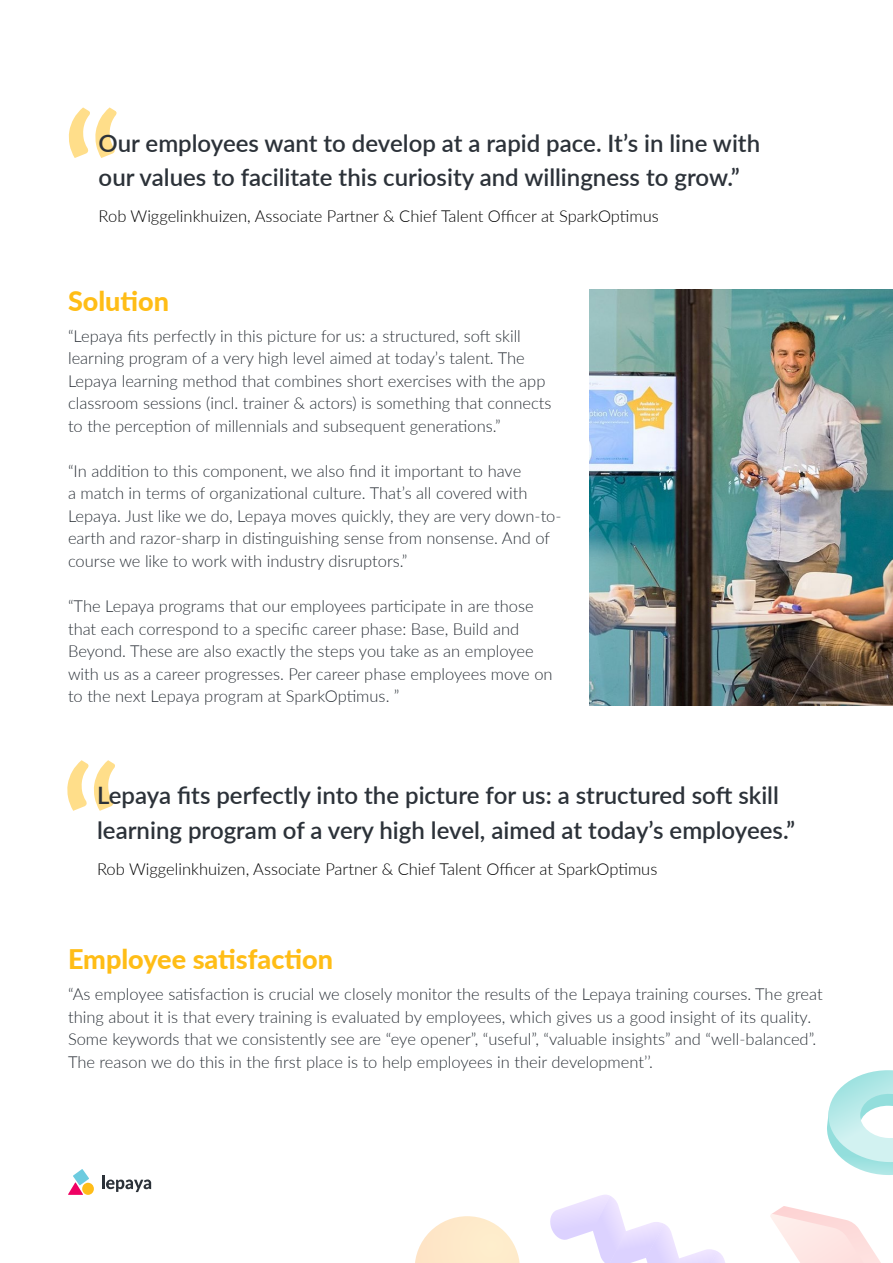
<style>
.page{position:relative;width:893px;height:1263px;background:#fff}
.page>*{position:absolute;margin:0;border:0;box-sizing:border-box;transform-origin:0 0}
.t1{font:600 166.5px "Lato";color:#ffbd16}
.t2{font:800 27px "Lato";color:#ffbd16}
.t3{font:600 24px/34.5px "Lato";color:#2c3239}
.t4{font:300 16.5px/22.5px "Lato";color:#2c3239}
.t5{font:300 16.5px "Lato";color:#000}
</style>
<div class="page">
<svg style="left:550px;top:1195px;width:175px;height:68px"></svg>
<svg style="left:827px;top:1070px;width:66px;height:105px"></svg>
<svg style="left:770px;top:1206px;width:111px;height:57px"></svg>
<svg style="left:415px;top:1216px;width:105px;height:47px"></svg>
<svg style="left:68px;top:1169px;width:21px;height:26px"></svg>
<div style="left:82px;top:1183px;width:12px;height:12px;background:#ffbd18;border-radius:50%"></div>
<hr style="left:102px;top:1175px;width:3px;height:14px;background:#2c3239">
<svg style="left:106px;top:1179px;width:45px;height:13px"></svg>
<img style="left:590px;top:289px;width:303px;height:417px">
<h1 class="t1" style="left:61px;top:55px;width:64px">“</h1>
<h3 class="t3" style="left:99px;top:124px;width:663px">Our employees want to develop at a rapid pace. It’s in line with our values to facilitate this curiosity and willingness to grow.”</h3>
<p class="t5" style="left:99px;top:204px;width:562px">Rob Wiggelinkhuizen, Associate Partner &amp; Chief Talent Officer at SparkOptimus</p>
<h2 class="t2" style="left:68px;top:281px;width:103px">Solution</h2>
<p class="t4" style="left:68px;top:324px;width:485px">“Lepaya fits perfectly in this picture for us: a structured, soft skill learning program of a very high level aimed at today’s talent. The Lepaya learning method that combines short exercises with the app classroom sessions (incl. trainer &amp; actors) is something that connects to the perception of millennials and subsequent generations.”</p>
<p class="t4" style="left:68px;top:459px;width:495px">“In addition to this component, we also find it important to have<br>a match in terms of organizational culture. That’s all covered with Lepaya. Just like we do, Lepaya moves quickly, they are very down-to&shy;earth and razor-sharp in distinguishing sense from nonsense. And of course we like to work with industry disruptors.”</p>
<p class="t4" style="left:68px;top:594px;width:486px">“The Lepaya programs that our employees participate in are those that each correspond to a specific career phase: Base, Build and Beyond. These are also exactly the steps you take as an employee with us as a career progresses. Per career phase employees move on to the next Lepaya program at SparkOptimus. ”</p>
<h1 class="t1" style="left:60px;top:707px;width:64px">“</h1>
<h3 class="t3" style="left:97px;top:777px;width:699px">Lepaya fits perfectly into the picture for us: a structured soft skill learning program of a very high level, aimed at today’s employees.”</h3>
<p class="t5" style="left:97px;top:857px;width:562px">Rob Wiggelinkhuizen, Associate Partner &amp; Chief Talent Officer at SparkOptimus</p>
<h2 class="t2" style="left:68px;top:939px;width:267px">Employee satisfaction</h2>
<p class="t4" style="left:68px;top:982px;width:756px">“As employee satisfaction is crucial we closely monitor the results of the Lepaya training courses. The great thing about it is that every training is evaluated by employees, which gives us a good insight of its quality.<br>Some keywords that we consistently see are “eye opener”, “useful”, “valuable insights” and “well-balanced”.<br>The reason we do this in the first place is to help employees in their development’’.</p>
</div>
